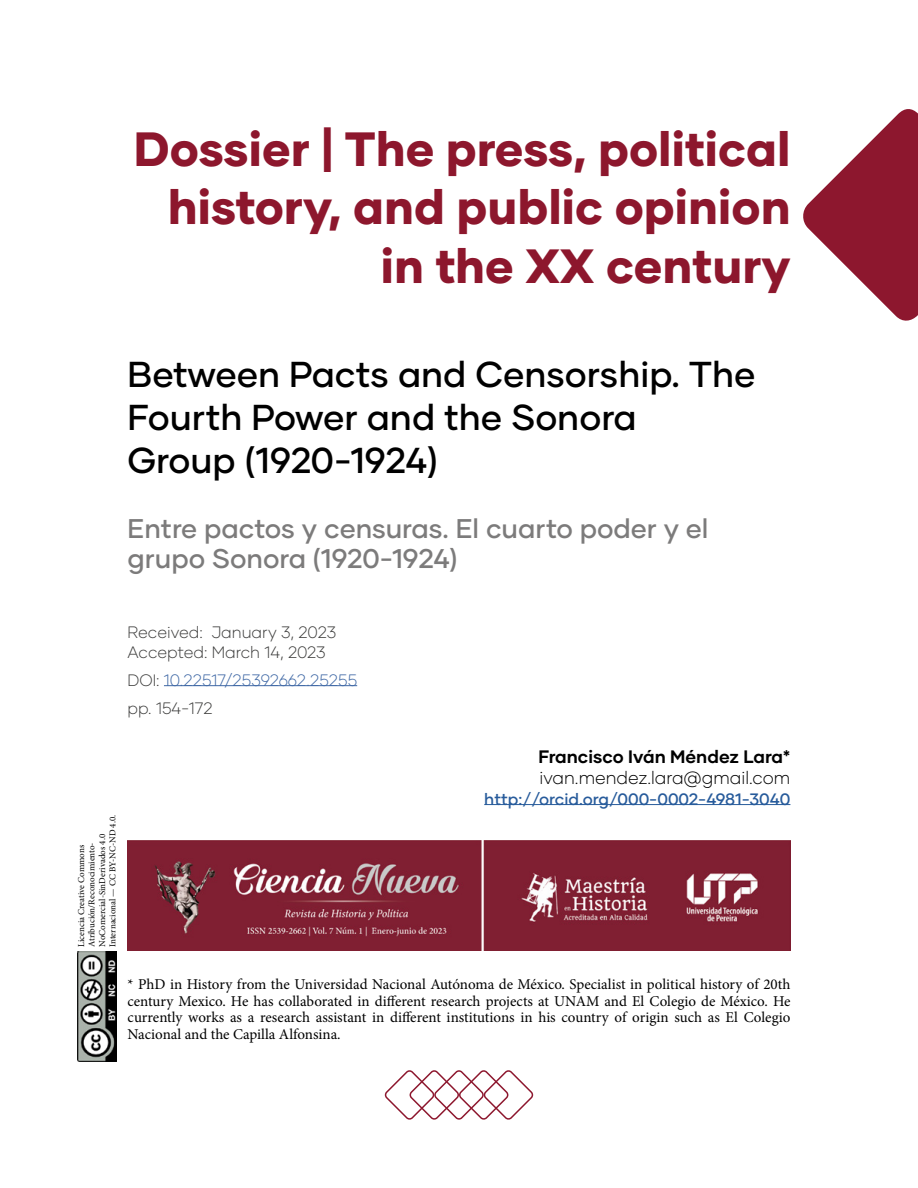
<style>
.page{position:relative;width:918px;height:1188px;background:#fff}
.page>*{position:absolute;margin:0;border:0;box-sizing:border-box;transform-origin:0 0}
.t1{font:800 48px/58.5px "Gilmer";color:#8d172d;text-align:right}
.t2{font:500 36px/43.2px "Gilmer";color:#000}
.t3{font:500 27px/30px "Gilmer";color:#7c7b7b}
.t4{font:300 18px "Gilmer";color:#000}
.t5{font:700 18px "Gilmer";color:#000}
.t6{font:300 16.5px/19.8px "Gilmer";color:#3c3c3b}
.t7{font:500 16.5px "Gilmer";color:#275b9b}
.t8{font:300 16.5px "Gilmer";color:#3f68a5}
.t9{font:15px/16.5px "Minion Pro";letter-spacing:-.005em;color:#000;text-align:justify}
.t10{font:9px/10.5px "Minion Pro";color:#000}
.s1{color:#3c3c3b}
</style>
<div class="page">
<img style="left:128px;top:841px;width:662px;height:110px">
<svg style="left:803px;top:109px;width:115px;height:212px"></svg>
<svg style="left:384px;top:1070px;width:150px;height:50px"></svg>
<img style="left:78px;top:952px;width:38px;height:110px">
<hr style="left:164px;top:685px;width:193px;height:1px;background:#3f68a5">
<hr style="left:484px;top:804px;width:306px;height:1px;background:#275b9b">
<h1 class="t1" style="left:134px;top:119px;width:658px">Dossier | The press, political history, and public opinion in the XX century</h1>
<h2 class="t2" style="left:128px;top:352px;width:629px">Between Pacts and Censorship. The<br>Fourth Power and the Sonora<br>Group (1920-1924)</h2>
<h3 class="t3" style="left:128px;top:514px;width:582px">Entre pactos y censuras. El cuarto poder y el grupo Sonora (1920-1924)</h3>
<p class="t6" style="left:128px;top:622px;width:210px">Received: January 3, 2023<br>Accepted: March 14, 2023</p>
<p class="t8" style="left:128px;top:670px;width:231px"><span class="s1">DOI:</span> 10.22517/25392662.25255</p>
<p class="t6" style="left:128px;top:698px;width:87px">pp. 154-172</p>
<p class="t10" style="left:76px;top:947px;width:134px;rotate:-90deg">Licencia Creative Commons<br>Atribución/Reconocimiento-<br>NoComercial-SinDerivados 4.0<br>Internacional — CC BY-NC-ND 4.0.</p>
<p class="t5" style="left:538px;top:745px;width:254px">Francisco Iván Méndez Lara*</p>
<p class="t4" style="left:540px;top:766px;width:252px">ivan.mendez.lara@gmail.com</p>
<p class="t7" style="left:484px;top:788px;width:308px">http://orcid.org/000-0002-4981-3040</p>
<p class="t9" style="left:128px;top:976px;width:664px">* PhD in History from the Universidad Nacional Autónoma de México. Specialist in political history of 20th century Mexico. He has collaborated in different research projects at UNAM and El Colegio de México. He currently works as a research assistant in different institutions in his country of origin such as El Colegio Nacional and the Capilla Alfonsina.</p>
</div>
